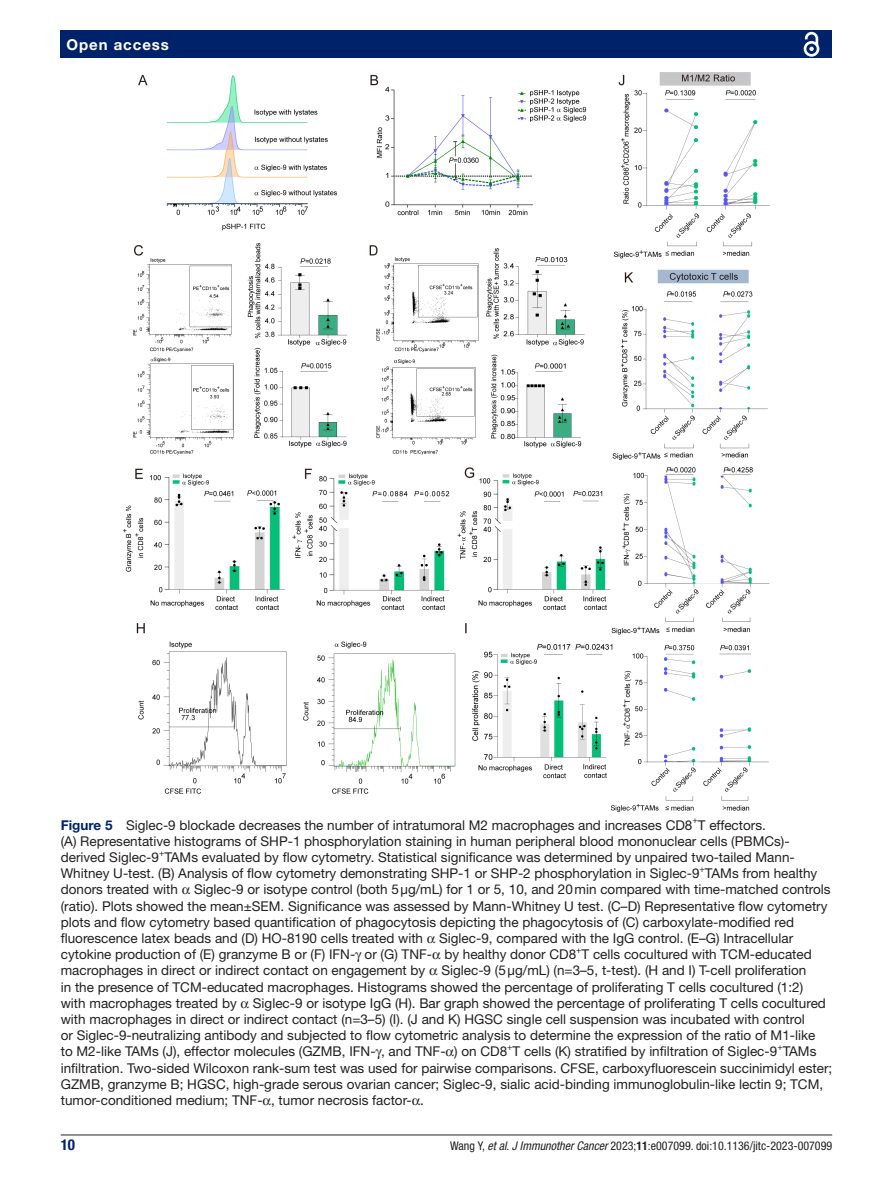
<style>
.page{position:relative;width:893px;height:1191px;background:#fff}
.page>*{position:absolute;margin:0;border:0;box-sizing:border-box;transform-origin:0 0}
.t1{font:700 15px "Helvetica Neue LT Std";letter-spacing:.065em;color:#fff}
.t2{font:700 condensed 15px "Helvetica Neue LT Std";color:#00226b}
.t3{font:13.5px/16.2px "Helvetica Neue LT Std";color:#231f20}
.t4{font:condensed 12px "Helvetica Neue LT Std";color:#231f20}
.t5{font:9px "Helvetica Neue LT Std";color:#231f20}
.s1{font-weight:700;color:#00226b}
.s2{font-style:italic}
.s3{font-weight:700}
</style>
<div class="page">
<hr style="left:61px;top:1134px;width:771px;height:1px;background:#231f20">
<div style="left:61px;top:31px;width:771px;height:27px;background:#00226b"></div>
<svg style="left:803px;top:31px;width:17px;height:26px"></svg>
<img style="left:123px;top:73px;width:646px;height:739px">
<p class="t1" style="left:66px;top:35px;width:104px">Open access</p>
<p class="t5" style="left:692px;top:815px;width:7px">+</p>
<p class="t3" style="left:61px;top:832px;width:758px">(A) Representative histograms of SHP-1 phosphorylation staining in human peripheral blood mononuclear cells (PBMCs)- derived Siglec-9<sup>+</sup>TAMs evaluated by flow cytometry. Statistical significance was determined by unpaired two-tailed Mann-<br>Whitney U-test. (B) Analysis of flow cytometry demonstrating SHP-1 or SHP-2 phosphorylation in Siglec-9 TAMs from healthy</p>
<p class="t3" style="left:61px;top:816px;width:707px"><span class="s1">Figure 5</span> Siglec-9 blockade decreases the number of intratumoral M2 macrophages and increases CD8 T effectors.</p>
<p class="t5" style="left:700px;top:863px;width:7px">+</p>
<p class="t3" style="left:61px;top:881px;width:771px">donors treated with Siglec-9 or isotype control (both 5µg/mL) for 1 or 5, 10, and 20min compared with time-matched controls (ratio). Plots showed the mean±SEM. Significance was assessed by Mann-Whitney U test. (C–D) Representative flow cytometry plots and flow cytometry based quantification of phagocytosis depicting the phagocytosis of (C) carboxylate-modified red fluorescence latex beads and (D) HO-8190 cells treated with Siglec-9, compared with the IgG control. (E–G) Intracellular cytokine production of (E) granzyme B or (F) IFN- or (G) TNF- by healthy donor CD8 T cells cocultured with TCM-educated</p>
<p class="t5" style="left:576px;top:944px;width:7px">+</p>
<p class="t3" style="left:61px;top:962px;width:767px">macrophages in direct or indirect contact on engagement by Siglec-9 (5µg/mL) (n=3–5, t-test). (H and I) T-cell proliferation<br>in the presence of TCM-educated macrophages. Histograms showed the percentage of proliferating T cells cocultured (1:2) with macrophages treated by Siglec-9 or isotype IgG (H). Bar graph showed the percentage of proliferating T cells cocultured with macrophages in direct or indirect contact (n=3–5) (I). (J and K) HGSC single cell suspension was incubated with control<br>or Siglec-9-neutralizing antibody and subjected to flow cytometric analysis to determine the expression of the ratio of M1-like to M2-like TAMs (J), effector molecules (GZMB, IFN- , and TNF- ) on CD8<sup>+</sup>T cells (K) stratified by infiltration of Siglec-9 TAMs</p>
<p class="t5" style="left:777px;top:1041px;width:7px">+</p>
<p class="t3" style="left:61px;top:1059px;width:773px">infiltration. Two-sided Wilcoxon rank-sum test was used for pairwise comparisons. CFSE, carboxyfluorescein succinimidyl ester;<br>GZMB, granzyme B; HGSC, high-grade serous ovarian cancer; Siglec-9, sialic acid-binding immunoglobulin-like lectin 9; TCM, tumor-conditioned medium; TNF- , tumor necrosis factor- .</p>
<p class="t2" style="left:61px;top:1135px;width:16px">10</p>
<p class="t4" style="left:450px;top:1138px;width:383px">Wang Y, <span class="s2">et al</span>. <span class="s2">J Immunother Cancer</span> 2023;<span class="s3">11</span>:e007099. doi:10.1136/jitc-2023-007099</p>
</div>
